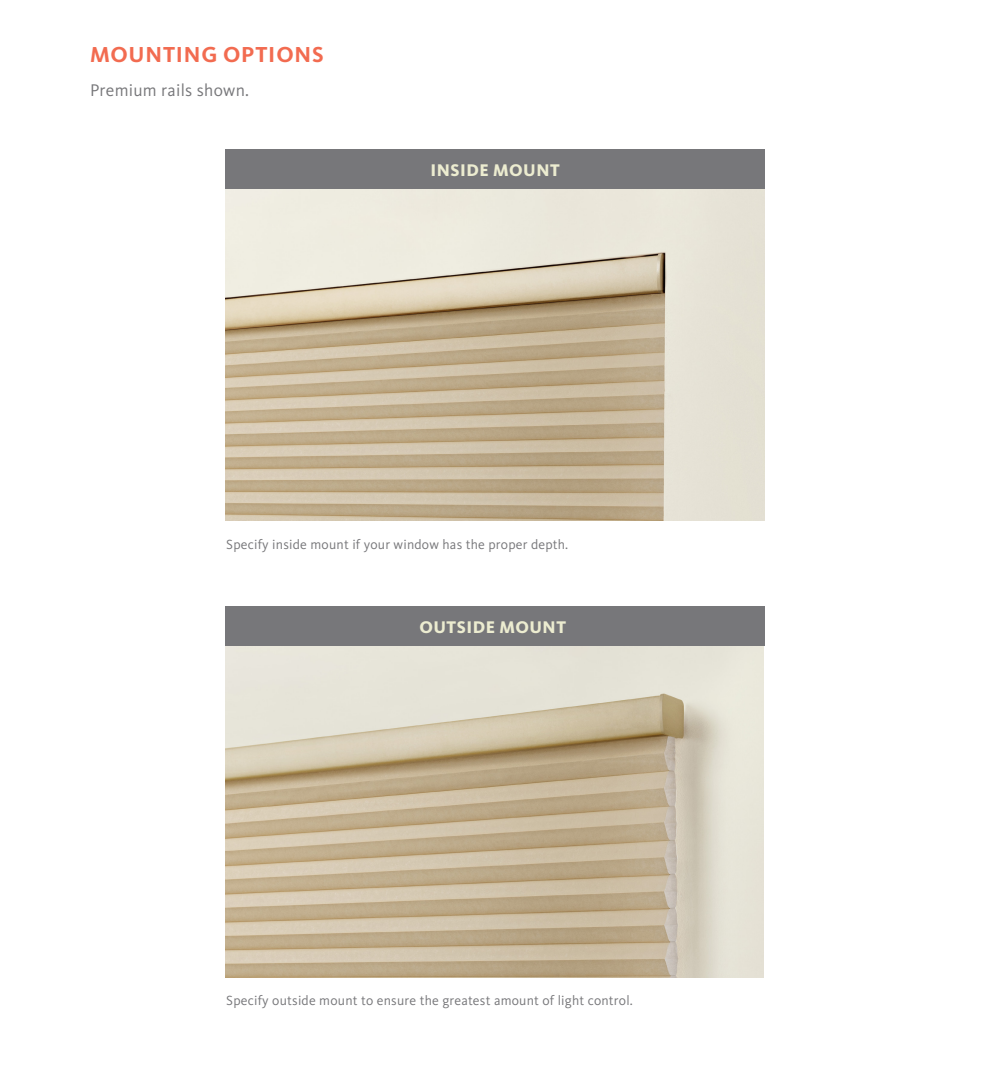
<style>
.page{position:relative;width:990px;height:1080px;background:#fff}
.page>*{position:absolute;margin:0;border:0;box-sizing:border-box;transform-origin:0 0}
.Body_A-Head{font:700 22.5px "Kievit OT";letter-spacing:.035em;color:#f26b50}
.TECH_PANEL{font:800 17.5px "Kievit OT";letter-spacing:.03em;color:#ececd0}
.Body_Text{font:17.5px "Kievit OT";letter-spacing:.015em;color:#77777a}
.TECH_TEXT{font:13.75px "Kievit OT";letter-spacing:.015em;color:#77777a}
</style>
<div class="page">
<img style="left:225px;top:646px;width:539px;height:332px">
<img style="left:225px;top:189px;width:540px;height:332px">
<div style="left:225px;top:149px;width:540px;height:40px;background:#77777a"></div>
<div style="left:225px;top:607px;width:540px;height:39px;background:#77777a"></div>
<p class="Body_A-Head" style="left:90px;top:41px;width:235px">MOUNTING OPTIONS</p>
<p class="Body_Text" style="left:90px;top:79px;width:161px">Premium rails shown.</p>
<p class="TECH_PANEL" style="left:430px;top:159px;width:131px">INSIDE MOUNT</p>
<p class="TECH_TEXT" style="left:226px;top:536px;width:344px">Specify inside mount if your window has the proper depth.</p>
<p class="TECH_PANEL" style="left:419px;top:616px;width:148px">OUTSIDE MOUNT</p>
<p class="TECH_TEXT" style="left:226px;top:992px;width:408px">Specify outside mount to ensure the greatest amount of light control.</p>
</div>
